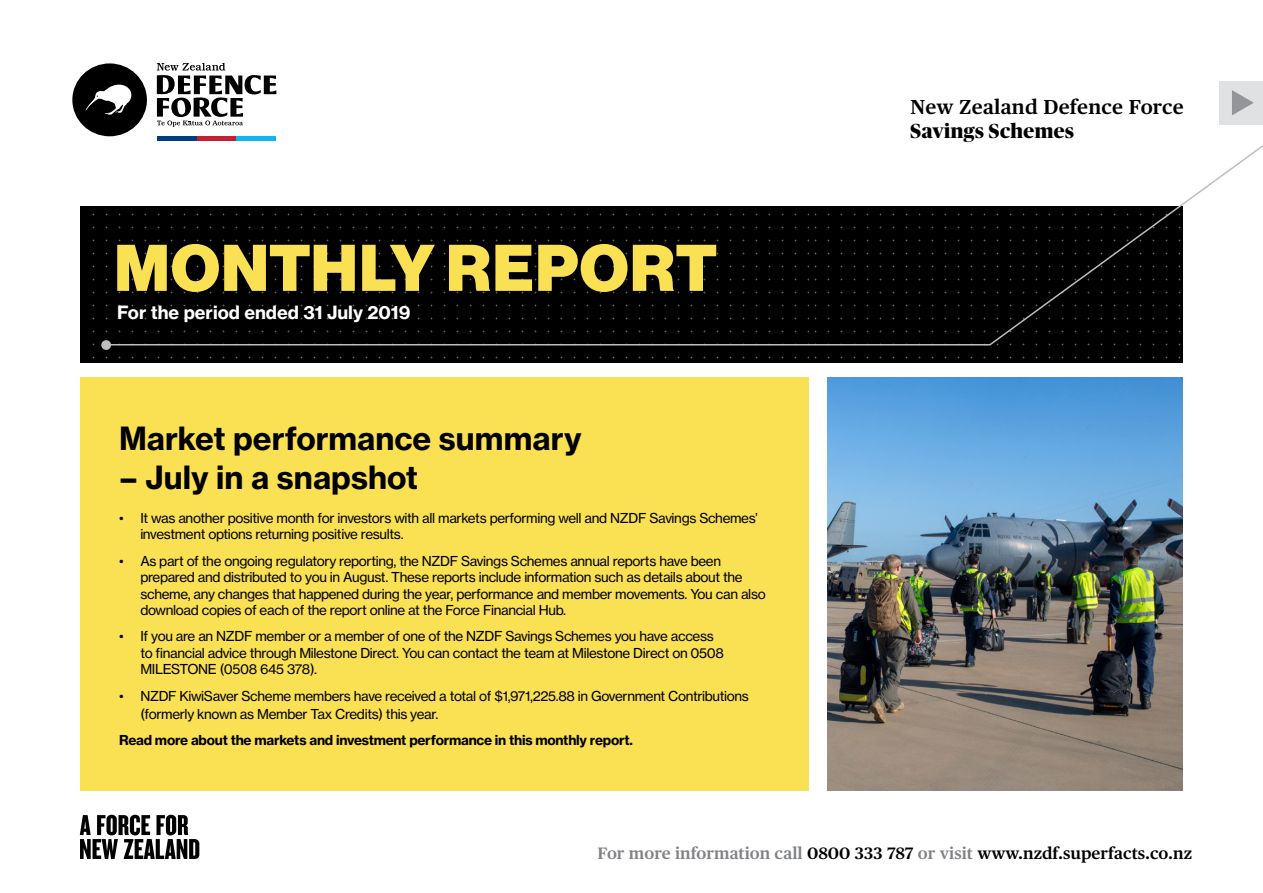
<style>
.page{position:relative;width:1263px;height:893px;background:#fff}
.page>*{position:absolute;margin:0;border:0;box-sizing:border-box;transform-origin:0 0}
.t1{font:900 64.5px "Haas Grot Disp 95";letter-spacing:.025em;color:#fae053}
.t2{font:700 31.5px "Haas Grot Text 75";color:#000}
.t3{font:600 20.25px "Publico Text";letter-spacing:.01em;color:#000}
.t4{font:800 20.25px "Publico Banner";letter-spacing:.025em;color:#000}
.t5{font:700 18px "Haas Grot Text 75";color:#fff}
.t6{font:600 16.5px "Publico Text";color:#000}
.t7{font:13.5px/16.5px "Haas Grot Text 55 Roman";letter-spacing:-.025em;color:#000}
.t8{font:700 13.5px "Haas Grot Text 75";letter-spacing:-.02em;color:#000}
.s1{color:#808285}
</style>
<div class="page">
<div style="left:81px;top:377px;width:728px;height:414px;background:#fae053"></div>
<img style="left:827px;top:377px;width:355px;height:414px">
<div style="left:72px;top:63px;width:75px;height:73px;background:#000;border-radius:50%"></div>
<svg style="left:85px;top:91px;width:15px;height:20px"></svg>
<svg style="left:80px;top:815px;width:119px;height:44px"></svg>
<div style="left:82px;top:206px;width:727px;height:156px;background:#000"></div>
<div style="left:809px;top:206px;width:373px;height:156px;background:#000"></div>
<svg style="left:100px;top:62px;width:1163px;height:284px"></svg>
<div style="left:101px;top:340px;width:10px;height:10px;background:#bcbec0;border-radius:50%"></div>
<h1 class="t1" style="left:114px;top:230px;width:604px">MONTHLY REPORT</h1>
<h3 class="t5" style="left:117px;top:301px;width:295px">For the period ended 31 July 2019</h3>
<h2 class="t2" style="left:119px;top:418px;width:464px">Market performance summary</h2>
<h2 class="t2" style="left:119px;top:458px;width:301px">– July in a snapshot</h2>
<p class="t7" style="left:140px;top:509px;width:619px;text-indent:-21px">• It was another positive month for investors with all markets performing well and NZDF Savings Schemes’ investment options returning positive results.</p>
<p class="t7" style="left:140px;top:552px;width:627px;text-indent:-21px">• As part of the ongoing regulatory reporting, the NZDF Savings Schemes annual reports have been prepared and distributed to you in August. These reports include information such as details about the scheme, any changes that happened during the year, performance and member movements. You can also download copies of each of the report online at the Force Financial Hub.</p>
<p class="t7" style="left:140px;top:628px;width:585px;text-indent:-21px">• If you are an NZDF member or a member of one of the NZDF Savings Schemes you have access to financial advice through Milestone Direct. You can contact the team at Milestone Direct on 0508<br>MILESTONE (0508 645 378).</p>
<p class="t7" style="left:140px;top:687px;width:610px;line-height:18px;text-indent:-21px">• NZDF KiwiSaver Scheme members have received a total of $1,971,225.88 in Government Contributions (formerly known as Member Tax Credits) this year.</p>
<p class="t8" style="left:119px;top:731px;width:515px">Read more about the markets and investment performance in this monthly report.</p>
<h3 class="t3" style="left:911px;top:95px;width:275px">New Zealand Defence Force</h3>
<h3 class="t4" style="left:911px;top:116px;width:165px">Savings Schemes</h3>
<p class="t6" style="left:597px;top:844px;width:596px"><span class="s1">For more information call</span> 0800 333 787 <span class="s1">or visit</span> www.nzdf.superfacts.co.nz</p>
</div>
